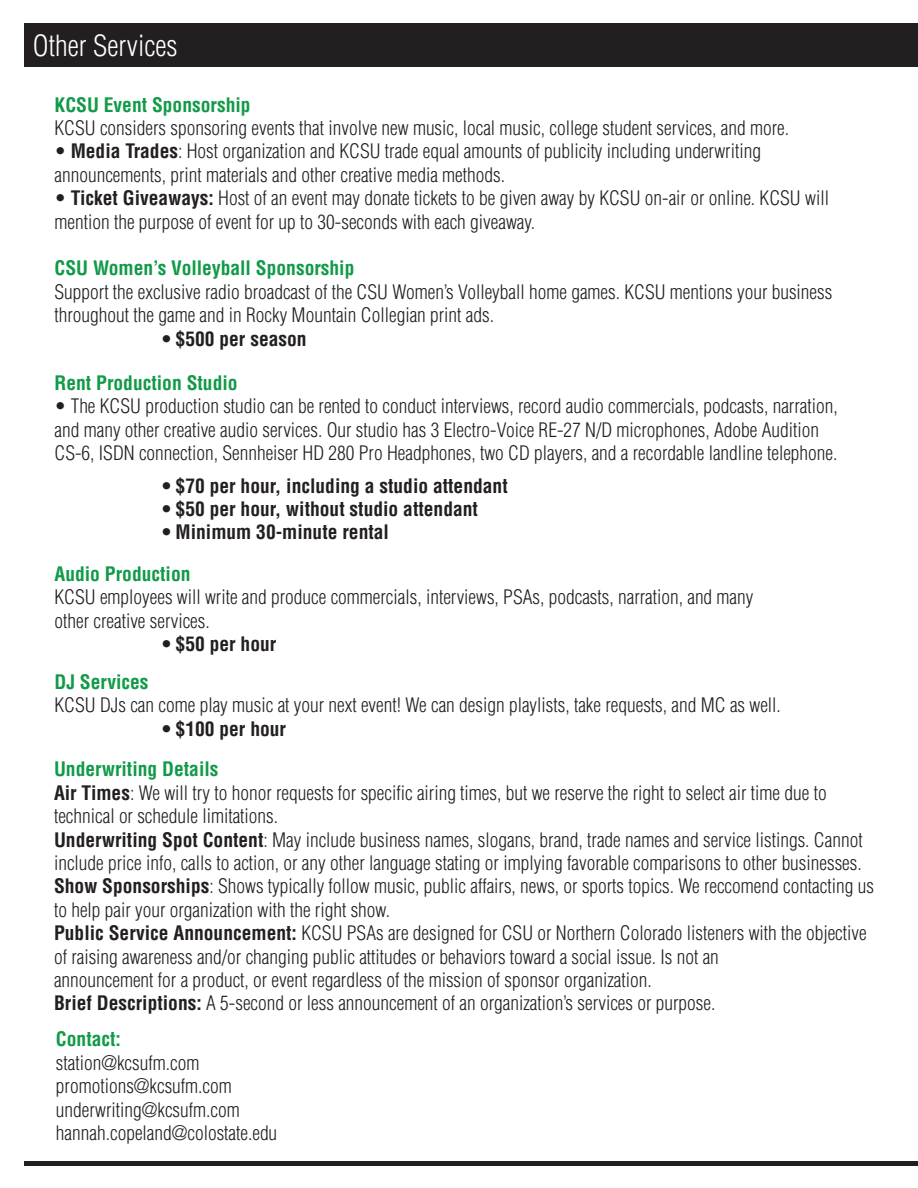
<style>
.page{position:relative;width:918px;height:1188px;background:#fff}
.page>*{position:absolute;margin:0;border:0;box-sizing:border-box;transform-origin:0 0}
.t1{font:300 condensed 28.5px "Helvetica";color:#fff}
.t2{font:300 condensed 19.5px/23.4px "Helvetica";color:#231f20}
.t3{font:700 condensed 19.5px "Helvetica";color:#231f20}
.t4{font:700 condensed 19.5px "Helvetica";color:#119a48}
.s1{font-weight:700}
.s2{font-weight:700;color:#119a48}
</style>
<div class="page">
<div style="left:24px;top:24px;width:894px;height:43px;background:#231f20"></div>
<div style="left:24px;top:1161px;width:894px;height:5px;background:#231f20"></div>
<h1 class="t1" style="left:33px;top:28px;width:146px">Other Services</h1>
<p class="t4" style="left:55px;top:92px;width:198px">KCSU Event Sponsorship</p>
<p class="t2" style="left:55px;top:116px;width:736px">KCSU considers sponsoring events that involve new music, local music, college student services, and more.</p>
<p class="t2" style="left:55px;top:140px;width:708px">• <span class="s1">Media Trades</span>: Host organization and KCSU trade equal amounts of publicity including underwriting announcements, print materials and other creative media methods.</p>
<p class="t2" style="left:55px;top:186px;width:776px">• <span class="s1">Ticket Giveaways:</span> Host of an event may donate tickets to be given away by KCSU on-air or online. KCSU will mention the purpose of event for up to 30-seconds with each giveaway.</p>
<p class="t4" style="left:55px;top:256px;width:301px">CSU Women’s Volleyball Sponsorship</p>
<p class="t2" style="left:55px;top:280px;width:779px">Support the exclusive radio broadcast of the CSU Women’s Volleyball home games. KCSU mentions your business throughout the game and in Rocky Mountain Collegian print ads.</p>
<p class="t3" style="left:163px;top:326px;width:146px">• $500 per season</p>
<p class="t4" style="left:55px;top:371px;width:185px">Rent Production Studio</p>
<p class="t2" style="left:55px;top:395px;width:785px">• The KCSU production studio can be rented to conduct interviews, record audio commercials, podcasts, narration, and many other creative audio services. Our studio has 3 Electro-Voice RE-27 N/D microphones, Adobe Audition<br>CS-6, ISDN connection, Sennheiser HD 280 Pro Headphones, two CD players, and a recordable landline telephone.</p>
<p class="t3" style="left:163px;top:473px;width:347px">• $70 per hour, including a studio attendant</p>
<p class="t3" style="left:163px;top:497px;width:317px">• $50 per hour, without studio attendant</p>
<p class="t3" style="left:163px;top:520px;width:228px">• Minimum 30-minute rental</p>
<p class="t4" style="left:55px;top:561px;width:137px">Audio Production</p>
<p class="t2" style="left:55px;top:585px;width:700px">KCSU employees will write and produce commercials, interviews, PSAs, podcasts, narration, and many other creative services.</p>
<p class="t3" style="left:163px;top:632px;width:115px">• $50 per hour</p>
<p class="t4" style="left:55px;top:669px;width:96px">DJ Services</p>
<p class="t2" style="left:55px;top:693px;width:728px">KCSU DJs can come play music at your next event! We can design playlists, take requests, and MC as well.</p>
<p class="t3" style="left:163px;top:716px;width:125px">• $100 per hour</p>
<p class="t2" style="left:54px;top:757px;width:822px"><span class="s2">Underwriting Details<br></span><span class="s1">Air Times</span>: We will try to honor requests for specific airing times, but we reserve the right to select air time due to technical or schedule limitations.<br><span class="s1">Underwriting Spot Content</span>: May include business names, slogans, brand, trade names and service listings. Cannot include price info, calls to action, or any other language stating or implying favorable comparisons to other businesses.<br><span class="s1">Show Sponsorships</span>: Shows typically follow music, public affairs, news, or sports topics. We reccomend contacting us to help pair your organization with the right show.<br><span class="s1">Public Service Announcement:</span> KCSU PSAs are designed for CSU or Northern Colorado listeners with the objective of raising awareness and/or changing public attitudes or behaviors toward a social issue. Is not an<br>announcement for a product, or event regardless of the mission of sponsor organization.<br><span class="s1">Brief Descriptions:</span> A 5-second or less announcement of an organization’s services or purpose.</p>
<p class="t4" style="left:56px;top:1027px;width:67px">Contact:</p>
<p class="t2" style="left:56px;top:1051px;width:223px">station@kcsufm.com promotions@kcsufm.com underwriting@kcsufm.com hannah.copeland@colostate.edu</p>
</div>
